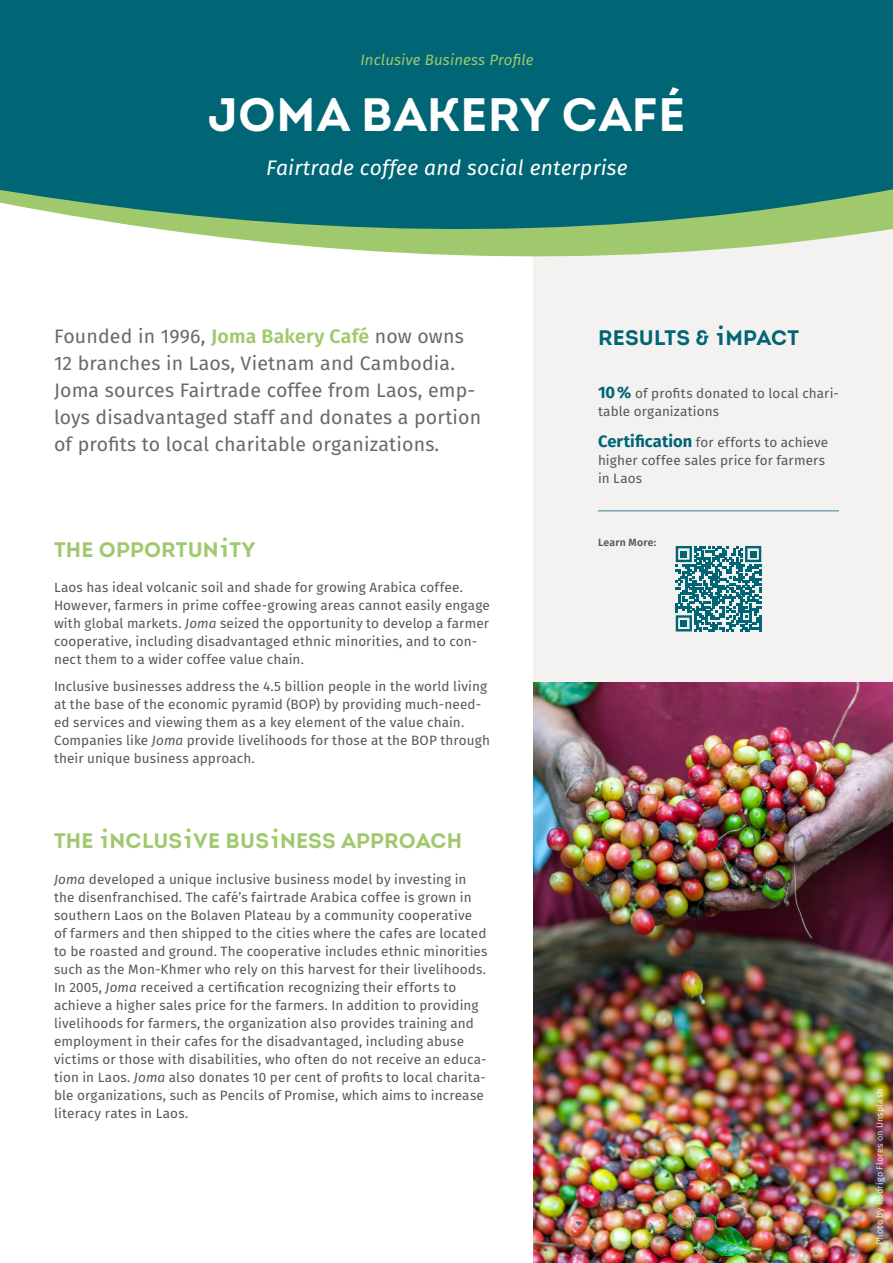
<style>
.page{position:relative;width:893px;height:1263px;background:#fff}
.page>*{position:absolute;margin:0;border:0;box-sizing:border-box;transform-origin:0 0}
.t1{font:700 46.8px "Introi BAN";letter-spacing:.01em;color:#fff}
.t2{font:700 21px "Introi BAN";letter-spacing:.01em;color:#a0c96d}
.t3{font:italic 21px "Fira Sans";letter-spacing:.01em;color:#fff}
.t4{font:700 21px "Introi BAN";letter-spacing:.01em;color:#006574}
.t5{font:19.5px/27px "Fira Sans";letter-spacing:.01em;color:#69686a}
.t6{font:italic 15px "Fira Sans";letter-spacing:.01em;color:#a0c96d}
.t7{font:13.5px/18px "Fira Sans";letter-spacing:.01em;color:#575756}
.t8{font:600 10.5px "Fira Sans";letter-spacing:.02em;color:#575756}
.t9{font:9px "Fira Sans";letter-spacing:.025em;color:#fff}
.s1{font-weight:600;color:#a0c96d}
.s2{font-style:italic}
.s3{font-weight:700;font-size:16.5px;color:#006574}
</style>
<div class="page">
<div style="left:534px;top:188px;width:359px;height:1075px;background:#f4f2f1"></div>
<hr style="left:598px;top:510px;width:241px;height:1px;background:#338490">
<svg style="left:307px;top:246px;width:449px;height:27px"></svg>
<svg style="left:0;top:0;width:893px;height:246px;background:#167277"></svg>
<img style="left:534px;top:682px;width:359px;height:581px">
<svg style="left:676px;top:546px;width:85px;height:85px"></svg>
<div style="left:680px;top:551px;width:7px;height:6px;background:#006574"></div>
<div style="left:750px;top:551px;width:7px;height:6px;background:#006574"></div>
<div style="left:680px;top:620px;width:7px;height:7px;background:#006574"></div>
<p class="t6" style="left:360px;top:50px;width:175px">Inclusive Business Profile</p>
<h1 class="t1" style="left:208px;top:83px;width:479px">JOMA BAKERY CAFÉ</h1>
<h2 class="t3" style="left:266px;top:153px;width:363px">Fairtrade coffee and social enterprise</h2>
<h3 class="t5" style="left:54px;top:323px;width:429px">Founded in 1996, <span class="s1">Joma Bakery Café</span> now owns 12 branches in Laos, Vietnam and Cambodia.<br>Joma sources Fairtrade coffee from Laos, emp&shy;loys disadvantaged staff and donates a portion of profits to local charitable organizations.</h3>
<h2 class="t2" style="left:54px;top:535px;width:203px">THE OPPORTUNITY</h2>
<p class="t7" style="left:54px;top:578px;width:437px">Laos has ideal volcanic soil and shade for growing Arabica coffee.<br>However, farmers in prime coffee-growing areas cannot easily engage with global markets. <span class="s2">Joma</span> seized the opportunity to develop a farmer cooperative, including disadvantaged ethnic minorities, and to con&shy;nect them to a wider coffee value chain.</p>
<p class="t7" style="left:54px;top:677px;width:438px">Inclusive businesses address the 4.5 billion people in the world living at the base of the economic pyramid (BOP) by providing much-need&shy;ed services and viewing them as a key element of the value chain.<br>Companies like <span class="s2">Joma</span> provide livelihoods for those at the BOP through their unique business approach.</p>
<h2 class="t2" style="left:54px;top:827px;width:410px">THE INCLUSIVE BUSINESS APPROACH</h2>
<p class="t7" style="left:54px;top:869px;width:435px"><span class="s2">Joma</span> developed a unique inclusive business model by investing in the disenfranchised. The café’s fairtrade Arabica coffee is grown in southern Laos on the Bolaven Plateau by a community cooperative of farmers and then shipped to the cities where the cafes are located to be roasted and ground. The cooperative includes ethnic minorities such as the Mon-Khmer who rely on this harvest for their livelihoods.<br>In 2005, <span class="s2">Joma</span> received a certification recognizing their efforts to achieve a higher sales price for the farmers. In addition to providing livelihoods for farmers, the organization also provides training and employment in their cafes for the disadvantaged, including abuse victims or those with disabilities, who often do not receive an educa&shy;tion in Laos. <span class="s2">Joma</span> also donates 10 per cent of profits to local charita&shy;ble organizations, such as Pencils of Promise, which aims to increase literacy rates in Laos.</p>
<h2 class="t4" style="left:598px;top:324px;width:203px">RESULTS &amp; IMPACT</h2>
<p class="t7" style="left:598px;top:384px;width:242px"><span class="s3">10%</span> of profits donated to local chari&shy;table organizations</p>
<p class="t7" style="left:598px;top:433px;width:232px"><span class="s3">Certification</span> for efforts to achieve higher coffee sales price for farmers in Laos</p>
<p class="t8" style="left:598px;top:534px;width:60px">Learn More:</p>
<p class="t9" style="left:873px;top:1245px;width:158px;rotate:-90deg">Photo by Rodrigo Flores on Unsplash</p>
</div>
